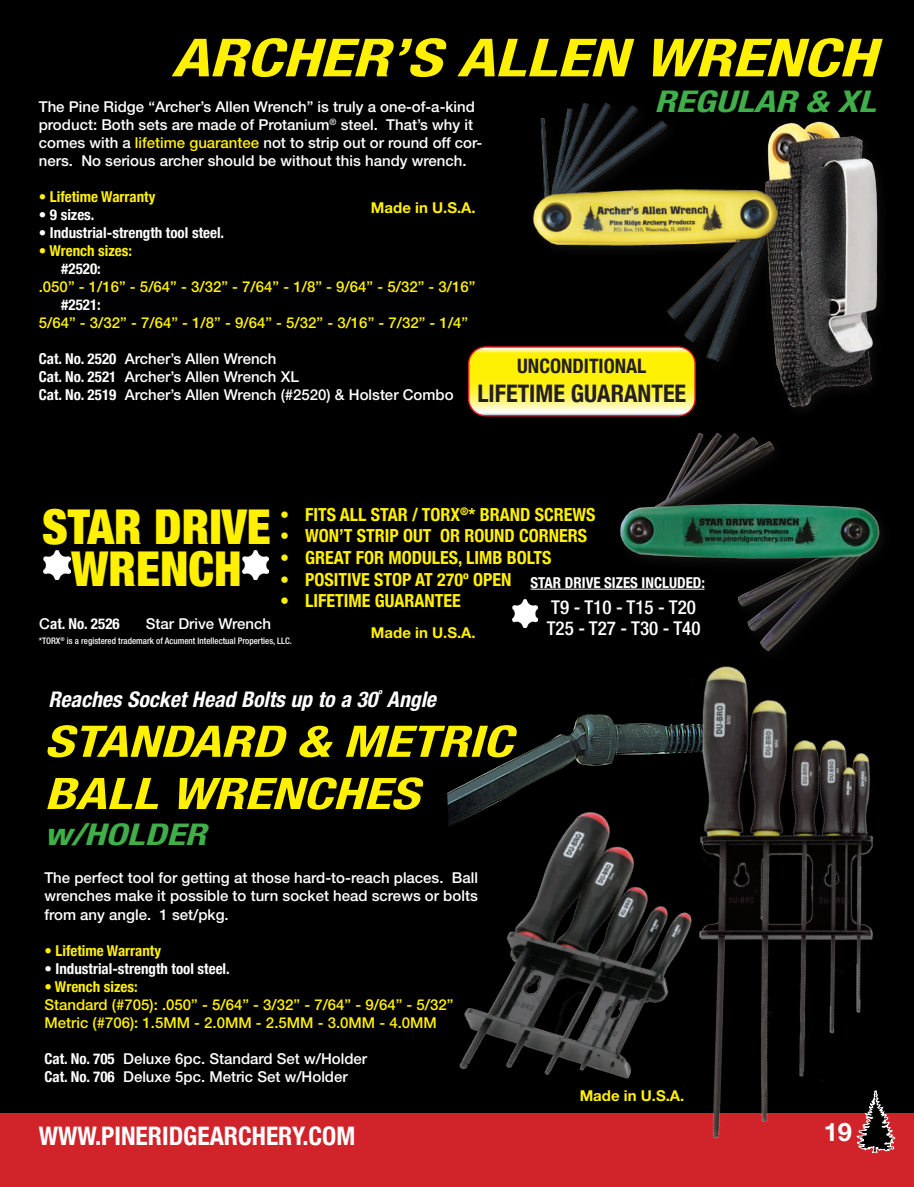
<style>
.page{position:relative;width:914px;height:1187px;background:#fff}
.page>*{position:absolute;margin:0;border:0;box-sizing:border-box;transform-origin:0 0}
.t1{font:italic 700 condensed 52.5px "Helvetica Neue LT Std";color:#fff101;scale:1.28 1}
.t2{font:900 condensed 48px/42px "Helvetica Neue";color:#fff101;text-align:center}
.t3{font:italic 700 condensed 43.5px/52.2px "Helvetica Neue LT Std";color:#fff101;scale:1.28 1}
.t4{font:italic 700 condensed 30px "Helvetica Neue LT Std";color:#40ae49;scale:1.28 1}
.t5{font:700 condensed 25.5px "Helvetica Neue";color:#fff}
.t6{font:700 25.5px "Helvetica Neue LT Std";color:#fff}
.t7{font:700 condensed 24.15px "Helvetica Neue";color:#231f20}
.t8{font:italic 700 condensed 21.6px "Helvetica Neue LT Std";color:#fff}
.t9{font:700 condensed 19.95px "Helvetica Neue";color:#231f20}
.t10{font:500 condensed 19.05px/21.8px "Helvetica Neue LT Std";color:#fff}
.t11{font:700 condensed 18px "Helvetica Neue";color:#fff101}
.t12{font:500 15px/18px "Helvetica Neue LT Std";color:#fff}
.t13{font:500 15px/18px "Helvetica Neue LT Std";color:#fff101}
.t14{font:700 condensed 15px "Helvetica Neue";color:#fff}
.t15{font:700 condensed 15px "Helvetica Neue";color:#fff101}
.t16{font:700 15px "Helvetica Neue LT Std";color:#fff101}
.t17{font:500 condensed 9px "Helvetica Neue LT Std";color:#fff}
.s1{color:#fff101}
.s2{font-family:"Helvetica Neue";font-weight:700;font-stretch:condensed;color:#fff}
.s3{font-family:"Helvetica Neue";font-weight:700;font-stretch:condensed}
.s4{font-family:"Helvetica Neue LT Std";font-weight:500;font-stretch:normal}
</style>
<div class="page">
<div style="left:0;top:0;width:914px;height:1186px;background:#000"></div>
<div style="left:0;top:1113px;width:914px;height:73px;background:#d1232a"></div>
<svg style="left:858px;top:1144px;width:37px;height:9px"></svg>
<img style="left:780px;top:121px;width:99px;height:288px">
<div style="left:526px;top:97px;width:266px;height:277px;background:#231f20;opacity:.6"></div>
<img style="left:526px;top:97px;width:259px;height:280px">
<svg style="left:469px;top:347px;width:226px;height:68px;background:#fbef41"></svg>
<div style="left:468px;top:346px;width:228px;height:70px;border:1px solid #ee1d23;border-radius:17px"></div>
<img style="left:617px;top:432px;width:264px;height:220px">
<img style="left:44px;top:550px;width:26px;height:29px">
<img style="left:242px;top:550px;width:27px;height:29px">
<hr style="left:530px;top:588px;width:174px;height:1px;background:#fff">
<img style="left:512px;top:599px;width:25px;height:28px">
<img style="left:455px;top:714px;width:197px;height:75px">
<img style="left:652px;top:666px;width:244px;height:478px">
<img style="left:447px;top:789px;width:284px;height:331px">
<p class="t1" style="left:172px;top:26px;width:552px">ARCHER’S ALLEN WRENCH</p>
<p class="t4" style="left:654px;top:83px;width:174px">REGULAR &amp; XL</p>
<p class="t12" style="left:39px;top:97px;width:445px">The Pine Ridge “Archer’s Allen Wrench” is truly a one-of-a-kind product: Both sets are made of Protanium<sup>®</sup> steel. That’s why it comes with a <span class="s1">lifetime guarantee</span> not to strip out or round off cor&shy;ners. No serious archer should be without this handy wrench.</p>
<p class="t15" style="left:39px;top:184px;width:118px">• Lifetime Warranty</p>
<p class="t14" style="left:39px;top:202px;width:57px">• 9 sizes.</p>
<p class="t14" style="left:39px;top:220px;width:187px">• Industrial-strength tool steel.</p>
<p class="t15" style="left:39px;top:238px;width:95px">• Wrench sizes:</p>
<p class="t13" style="left:39px;top:259px;width:438px;text-indent:22px"><span class="s2">#2520:<br></span>.050” - 1/16” - 5/64” - 3/32” - 7/64” - 1/8” - 9/64” - 5/32” - 3/16”</p>
<p class="t13" style="left:39px;top:295px;width:431px;text-indent:22px"><span class="s2">#2521:<br></span>5/64” - 3/32” - 7/64” - 1/8” - 9/64” - 5/32” - 3/16” - 7/32” - 1/4”</p>
<p class="t12" style="left:39px;top:349px;width:239px"><span class="s3">Cat. No. 2520</span> Archer’s Allen Wrench</p>
<p class="t12" style="left:39px;top:367px;width:262px"><span class="s3">Cat. No. 2521</span> Archer’s Allen Wrench XL</p>
<p class="t12" style="left:39px;top:385px;width:416px"><span class="s3">Cat. No. 2519</span> Archer’s Allen Wrench (#2520) &amp; Holster Combo</p>
<p class="t16" style="left:371px;top:199px;width:106px">Made in U.S.A.</p>
<p class="t9" style="left:517px;top:349px;width:131px">UNCONDITIONAL</p>
<p class="t7" style="left:477px;top:373px;width:210px">LIFETIME GUARANTEE</p>
<p class="t2" style="left:42px;top:502px;width:230px">STAR DRIVE<br>WRENCH</p>
<p class="t11" style="left:280px;top:499px;width:317px">• FITS ALL STAR / TORX<sup>®</sup>* BRAND SCREWS</p>
<p class="t11" style="left:280px;top:521px;width:309px">• WON’T STRIP OUT OR ROUND CORNERS</p>
<p class="t11" style="left:280px;top:542px;width:273px">• GREAT FOR MODULES, LIMB BOLTS</p>
<p class="t11" style="left:280px;top:564px;width:233px">• POSITIVE STOP AT 270º OPEN</p>
<p class="t11" style="left:280px;top:585px;width:182px">• LIFETIME GUARANTEE</p>
<p class="t14" style="left:530px;top:569px;width:176px">STAR DRIVE SIZES INCLUDED:</p>
<p class="t10" style="left:547px;top:595px;width:155px">T9 - T10 - T15 - T20<br>T25 - T27 - T30 - T40</p>
<p class="t14" style="left:39px;top:611px;width:82px"><span class="s4">C</span>at. No. 2526</p>
<p class="t12" style="left:146px;top:614px;width:127px">Star Drive Wrench</p>
<p class="t17" style="left:39px;top:635px;width:254px">*TORX<sup>®</sup> is a registered trademark of Acument Intellectual Properties, LLC.</p>
<p class="t16" style="left:371px;top:623px;width:106px">Made in U.S.A.</p>
<p class="t8" style="left:48px;top:685px;width:389px">Reaches Socket Head Bolts up to a 30<sup>º</sup> Angle</p>
<p class="t3" style="left:44px;top:715px;width:367px">STANDARD &amp; METRIC<br>BALL WRENCHES</p>
<p class="t4" style="left:44px;top:816px;width:128px">w/HOLDER</p>
<p class="t12" style="left:44px;top:868px;width:435px;text-align:justify">The perfect tool for getting at those hard-to-reach places. Ball wrenches make it possible to turn socket head screws or bolts from any angle. 1 set/pkg.</p>
<p class="t15" style="left:44px;top:937px;width:118px">• Lifetime Warranty</p>
<p class="t14" style="left:44px;top:955px;width:187px">• Industrial-strength tool steel.</p>
<p class="t13" style="left:44px;top:976px;width:411px"><span class="s3">• Wrench sizes:<br></span>Standard (#705): .050” - 5/64” - 3/32” - 7/64” - 9/64” - 5/32”</p>
<p class="t13" style="left:44px;top:1012px;width:394px">Metric (#706): 1.5MM - 2.0MM - 2.5MM - 3.0MM - 4.0MM</p>
<p class="t12" style="left:44px;top:1048px;width:324px"><span class="s3">Cat. No. 705</span> Deluxe 6pc. Standard Set w/Holder</p>
<p class="t12" style="left:44px;top:1066px;width:305px"><span class="s3">Cat. No. 706</span> Deluxe 5pc. Metric Set w/Holder</p>
<p class="t16" style="left:580px;top:1086px;width:106px">Made in U.S.A.</p>
<h3 class="t5" style="left:39px;top:1114px;width:318px">WWW.PINERIDGEARCHERY.COM</h3>
<h3 class="t6" style="left:824px;top:1116px;width:30px">19</h3>
</div>
